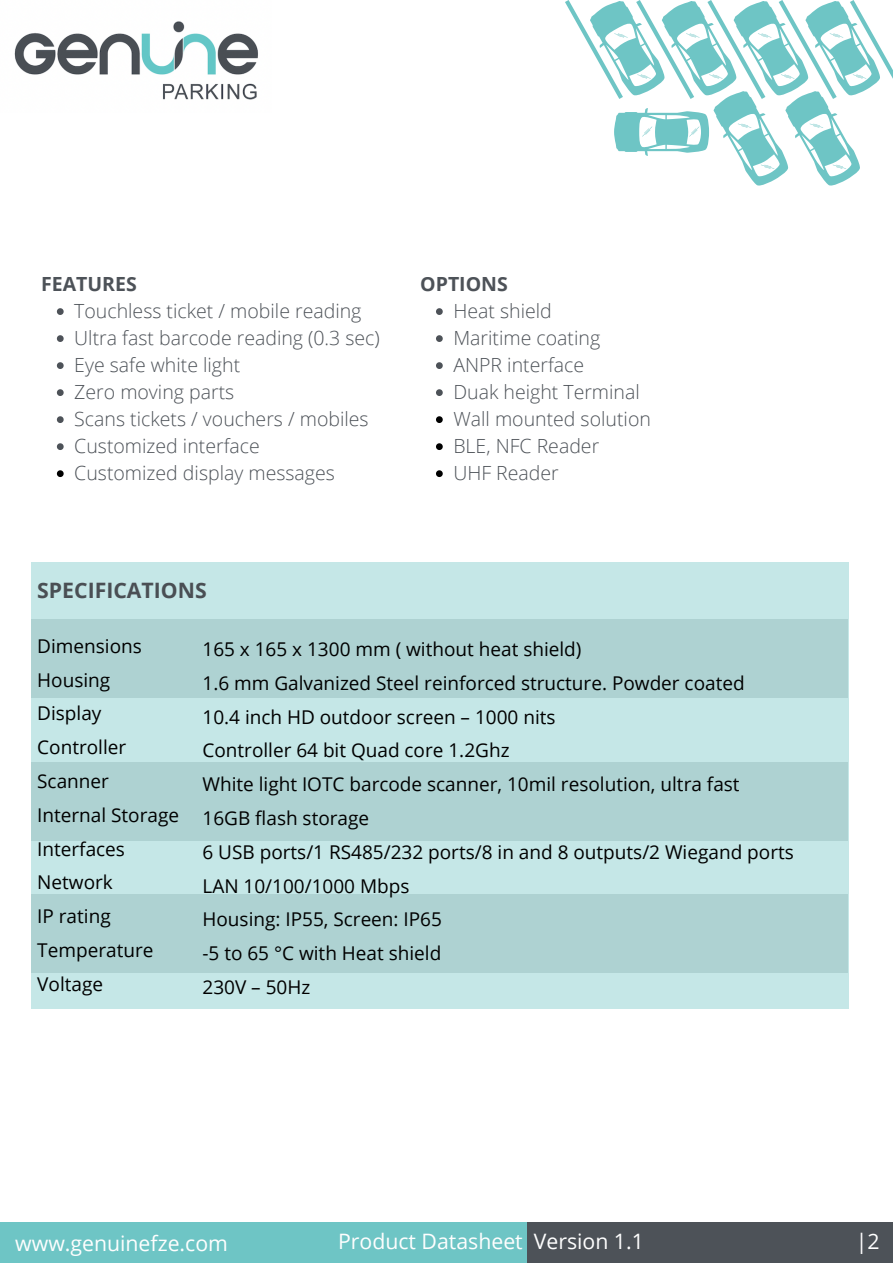
<style>
.page{position:relative;width:893px;height:1263px;background:#fff}
.page>*{position:absolute;margin:0;border:0;box-sizing:border-box;transform-origin:0 0}
.t1{font:21.23px "Open Sans";color:#fefefe}
.t2{font:700 21.23px "Open Sans";color:#4a4f54}
.t3{font:21.23px "Open Sans";color:#fff}
.t4{font:300 19.5px "Open Sans";color:#4d5258}
.t5{font:700 19.5px "Open Sans";color:#4d5258}
.t6{font:18.98px "Open Sans";color:#000}
</style>
<div class="page">
<img style="left:14px;top:21px;width:244px;height:79px">
<div style="left:0;top:1222px;width:893px;height:41px;background:#6ec5c5"></div>
<div style="left:527px;top:1222px;width:366px;height:41px;background:#4d5258"></div>
<svg style="left:565px;top:0;width:328px;height:186px"></svg>
<div style="left:32px;top:561px;width:817px;height:447px;background:linear-gradient(to right,#b9dcdc,#b9dcdc)"></div>
<svg style="left:57px;top:308px;width:7px;height:7px"></svg>
<svg style="left:57px;top:335px;width:7px;height:7px"></svg>
<svg style="left:57px;top:362px;width:7px;height:7px"></svg>
<svg style="left:57px;top:389px;width:7px;height:7px"></svg>
<svg style="left:57px;top:416px;width:7px;height:7px"></svg>
<svg style="left:57px;top:443px;width:7px;height:7px"></svg>
<svg style="left:57px;top:470px;width:7px;height:7px"></svg>
<svg style="left:436px;top:308px;width:7px;height:7px"></svg>
<svg style="left:436px;top:335px;width:7px;height:7px"></svg>
<svg style="left:436px;top:362px;width:7px;height:7px"></svg>
<svg style="left:436px;top:389px;width:7px;height:7px"></svg>
<svg style="left:436px;top:416px;width:7px;height:7px"></svg>
<svg style="left:436px;top:443px;width:7px;height:7px"></svg>
<svg style="left:436px;top:470px;width:7px;height:7px"></svg>
<p class="t5" style="left:41px;top:270px;width:97px">FEATURES</p>
<p class="t4" style="left:74px;top:297px;width:289px">Touchless ticket / mobile reading</p>
<p class="t4" style="left:74px;top:324px;width:307px">Ultra fast barcode reading (0.3 sec)</p>
<p class="t4" style="left:74px;top:351px;width:167px">Eye safe white light</p>
<p class="t4" style="left:74px;top:378px;width:161px">Zero moving parts</p>
<p class="t4" style="left:74px;top:406px;width:296px">Scans tickets / vouchers / mobiles</p>
<p class="t4" style="left:74px;top:433px;width:187px">Customized interface</p>
<p class="t4" style="left:74px;top:460px;width:262px">Customized display messages</p>
<p class="t2" style="left:37px;top:575px;width:171px">SPECIFICATIONS</p>
<p class="t5" style="left:420px;top:270px;width:89px">OPTIONS</p>
<p class="t4" style="left:453px;top:297px;width:100px">Heat shield</p>
<p class="t4" style="left:453px;top:324px;width:148px">Maritime coating</p>
<p class="t4" style="left:453px;top:351px;width:132px">ANPR interface</p>
<p class="t4" style="left:453px;top:378px;width:188px">Duak height Terminal</p>
<p class="t4" style="left:453px;top:406px;width:199px">Wall mounted solution</p>
<p class="t4" style="left:453px;top:433px;width:147px">BLE, NFC Reader</p>
<p class="t4" style="left:453px;top:460px;width:107px">UHF Reader</p>
<p class="t6" style="left:37px;top:633px;width:106px">Dimensions</p>
<p class="t6" style="left:37px;top:666px;width:74px">Housing</p>
<p class="t6" style="left:37px;top:700px;width:66px">Display</p>
<p class="t6" style="left:37px;top:734px;width:90px">Controller</p>
<p class="t6" style="left:37px;top:768px;width:73px">Scanner</p>
<p class="t6" style="left:37px;top:801px;width:143px">Internal Storage</p>
<p class="t6" style="left:37px;top:835px;width:89px">Interfaces</p>
<p class="t6" style="left:37px;top:869px;width:77px">Network</p>
<p class="t6" style="left:37px;top:903px;width:75px">IP rating</p>
<p class="t6" style="left:37px;top:936px;width:118px">Temperature</p>
<p class="t6" style="left:37px;top:970px;width:67px">Voltage</p>
<p class="t6" style="left:202px;top:636px;width:380px">165 x 165 x 1300 mm ( without heat shield)</p>
<p class="t6" style="left:202px;top:670px;width:544px">1.6 mm Galvanized Steel reinforced structure. Powder coated</p>
<p class="t6" style="left:202px;top:703px;width:354px">10.4 inch HD outdoor screen – 1000 nits</p>
<p class="t6" style="left:202px;top:737px;width:308px">Controller 64 bit Quad core 1.2Ghz</p>
<p class="t6" style="left:202px;top:771px;width:538px">White light IOTC barcode scanner, 10mil resolution, ultra fast</p>
<p class="t6" style="left:202px;top:805px;width:168px">16GB flash storage</p>
<p class="t6" style="left:202px;top:838px;width:593px">6 USB ports/1 RS485/232 ports/8 in and 8 outputs/2 Wiegand ports</p>
<p class="t6" style="left:202px;top:872px;width:208px">LAN 10/100/1000 Mbps</p>
<p class="t6" style="left:202px;top:906px;width:241px">Housing: IP55, Screen: IP65</p>
<p class="t6" style="left:202px;top:940px;width:240px">-5 to 65 °C with Heat shield</p>
<p class="t6" style="left:202px;top:973px;width:109px">230V – 50Hz</p>
<p class="t1" style="left:15px;top:1228px;width:214px">www.genuinefze.com</p>
<p class="t1" style="left:338px;top:1226px;width:307px">Product Datasheet Version 1.1</p>
<p class="t3" style="left:855px;top:1226px;width:25px">|2</p>
</div>
